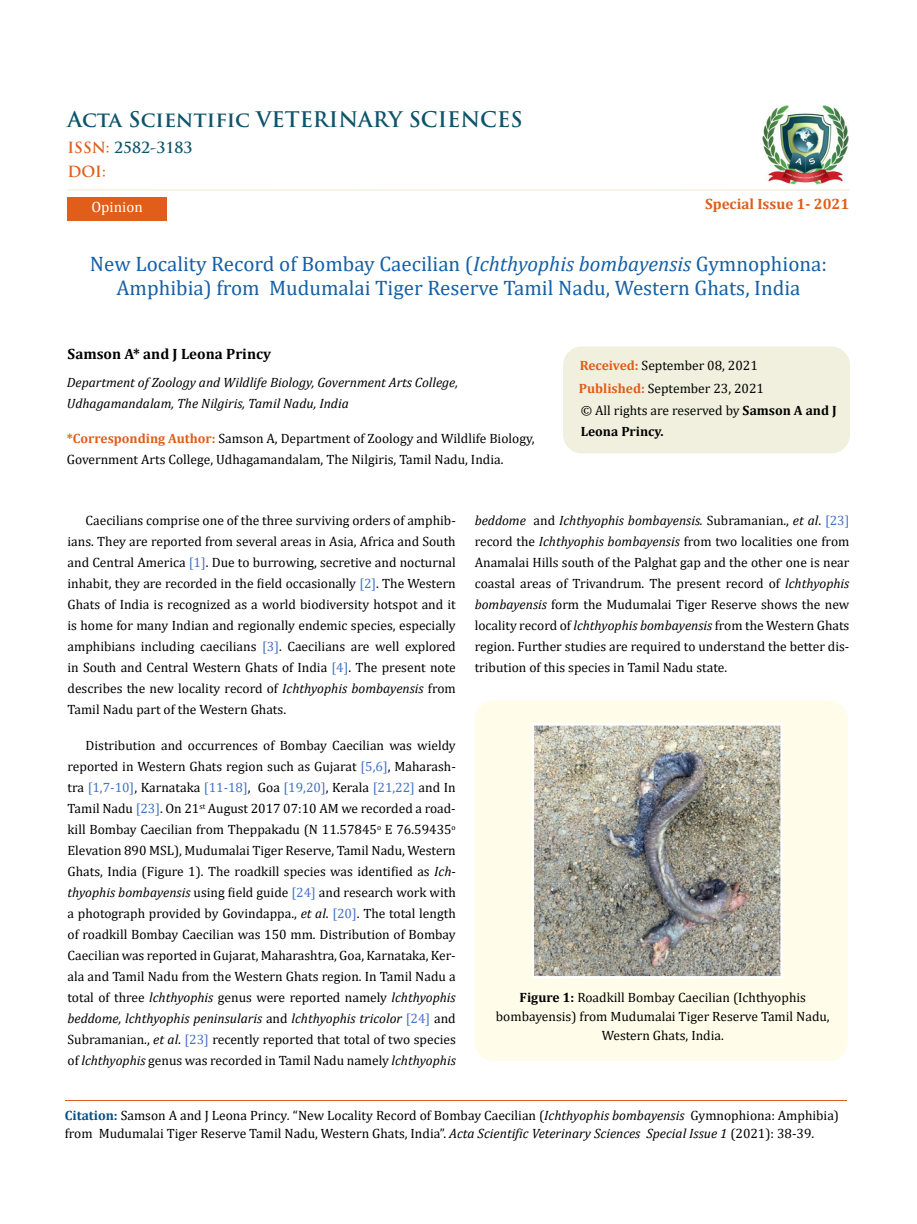
<style>
.page{position:relative;width:917px;height:1224px;background:#fff}
.page>*{position:absolute;margin:0;border:0;box-sizing:border-box;transform-origin:0 0}
.t1{font:21px/24px "Cambria";color:#1560a6;text-align:center}
.t2{font:700 21px "Trajan Pro";color:#0e546a}
.t3{font:700 15px "Cambria";color:#000}
.t4{font:700 15px "Cambria";color:#e05d1a}
.t5{font:700 15px/24px "Trajan Pro";color:#e05d1a}
.t6{font:15px "Cambria";color:#fff}
.t7{font:13.5px/21px "Cambria";color:#000}
.t8{font:italic 13.5px/21px "Cambria";color:#000}
.s1{color:#0e546a}
.s2{font-style:italic}
.s3{font-weight:700;color:#e05d1a}
.s4{font-weight:700}
.s5{color:#4472c4}
.s6{font-weight:700;color:#035089}
</style>
<div class="page">
<div style="left:67px;top:197px;width:100px;height:23px;background:#e05d1a"></div>
<img style="left:762px;top:105px;width:86px;height:80px">
<div style="left:563px;top:347px;width:286px;height:106px;background:#f1f0de;border-radius:18px"></div>
<div style="left:563px;top:346px;width:287px;height:107px;border:2px solid #f1f0de;border-radius:18px"></div>
<div style="left:474px;top:700px;width:373px;height:361px;background:#fffde9;border-radius:19px"></div>
<img style="left:532px;top:724px;width:250px;height:254px">
<hr style="left:68px;top:189px;width:781px;height:2px;background:#f1f0de">
<hr style="left:65px;top:1101px;width:781px;height:1px;background:#e05d1a">
<h1 class="t2" style="left:67px;top:106px;width:456px">Acta Scientific VETERINARY SCIENCES</h1>
<p class="t5" style="left:67px;top:136px;width:127px">ISSN: <span class="s1">2582-3183<br></span>DOI:</p>
<p class="t6" style="left:91px;top:198px;width:53px">Opinion</p>
<p class="t4" style="left:705px;top:193px;width:146px">Special Issue 1- 2021</p>
<h1 class="t1" style="left:90px;top:252px;width:738px">New Locality Record of Bombay Caecilian (<span class="s2">Ichthyophis bombayensis</span> Gymnophiona:<br>Amphibia) from Mudumalai Tiger Reserve Tamil Nadu, Western Ghats, India</h1>
<p class="t3" style="left:68px;top:343px;width:205px">Samson A* and J Leona Princy</p>
<p class="t8" style="left:67px;top:372px;width:393px">Department of Zoology and Wildlife Biology, Government Arts College,<br>Udhagamandalam, The Nilgiris, Tamil Nadu, India</p>
<p class="t7" style="left:67px;top:428px;width:469px"><span class="s3">*Corresponding Author:</span> Samson A, Department of Zoology and Wildlife Biology,<br>Government Arts College, Udhagamandalam, The Nilgiris, Tamil Nadu, India.</p>
<p class="t7" style="left:579px;top:354px;width:187px;line-height:23px"><span class="s3">Received:</span> September 08, 2021<br><span class="s3">Published:</span> September 23, 2021</p>
<p class="t7" style="left:580px;top:400px;width:257px">© All rights are reserved by <span class="s4">Samson A and J<br>Leona Princy.</span></p>
<p class="t7" style="left:68px;top:510px;width:390px;text-align:justify;text-indent:18px">Caecilians comprise one of the three surviving orders of amphib&shy;ians. They are reported from several areas in Asia, Africa and South and Central America <span class="s5">[1]</span>. Due to burrowing, secretive and nocturnal inhabit, they are recorded in the field occasionally <span class="s5">[2]</span>. The Western Ghats of India is recognized as a world biodiversity hotspot and it is home for many Indian and regionally endemic species, especially amphibians including caecilians <span class="s5">[3]</span>. Caecilians are well explored in South and Central Western Ghats of India <span class="s5">[4]</span>. The present note describes the new locality record of <span class="s2">Ichthyophis bombayensis</span> from Tamil Nadu part of the Western Ghats.</p>
<p class="t7" style="left:68px;top:735px;width:390px;text-align:justify;text-indent:18px">Distribution and occurrences of Bombay Caecilian was wieldy reported in Western Ghats region such as Gujarat <span class="s5">[5,6]</span>, Maharash&shy;tra <span class="s5">[1,7-10]</span>, Karnataka <span class="s5">[11-18]</span>, Goa <span class="s5">[19,20]</span>, Kerala <span class="s5">[21,22]</span> and In Tamil Nadu <span class="s5">[23]</span>. On 21<sup>st</sup> August 2017 07:10 AM we recorded a road&shy;kill Bombay Caecilian from Theppakadu (N 11.57845<sup>o</sup> E 76.59435<sup>o </sup>Elevation 890 MSL), Mudumalai Tiger Reserve, Tamil Nadu, Western Ghats, India (Figure 1). The roadkill species was identified as <span class="s2">Ich&shy;thyophis bombayensis</span> using field guide <span class="s5">[24]</span> and research work with a photograph provided by Govindappa., <span class="s2">et al</span>. <span class="s5">[20]</span>. The total length of roadkill Bombay Caecilian was 150 mm. Distribution of Bombay Caecilian was reported in Gujarat, Maharashtra, Goa, Karnataka, Ker&shy;ala and Tamil Nadu from the Western Ghats region. In Tamil Nadu a total of three <span class="s2">lchthyophis</span> genus were reported namely <span class="s2">lchthyophis beddome, lchthyophis peninsularis</span> and <span class="s2">lchthyophis tricolor</span> <span class="s5">[24]</span> and Subramanian., <span class="s2">et al</span>. <span class="s5">[23]</span> recently reported that total of two species of <span class="s2">lchthyophis</span> genus was recorded in Tamil Nadu namely <span class="s2">lchthyophis</span></p>
<p class="t7" style="left:474px;top:510px;width:376px;text-align:justify"><span class="s2">beddome</span> and <span class="s2">Ichthyophis bombayensis.</span> Subramanian., <span class="s2">et al</span>. <span class="s5">[23] </span>record the <span class="s2">Ichthyophis bombayensis</span> from two localities one from Anamalai Hills south of the Palghat gap and the other one is near coastal areas of Trivandrum. The present record of <span class="s2">lchthyophis bombayensis</span> form the Mudumalai Tiger Reserve shows the new locality record of <span class="s2">lchthyophis bombayensis</span> from the Western Ghats region. Further studies are required to understand the better dis&shy;tribution of this species in Tamil Nadu state.</p>
<p class="t7" style="left:496px;top:988px;width:335px;line-height:19.2px;text-align:center"><span class="s4">Figure 1:</span> Roadkill Bombay Caecilian (Ichthyophis bombayensis) from Mudumalai Tiger Reserve Tamil Nadu,<br>Western Ghats, India.</p>
<p class="t7" style="left:65px;top:1106px;width:775px;line-height:18px"><span class="s6">Citation:</span> Samson A and J Leona Princy<span class="s2">.</span> “New Locality Record of Bombay Caecilian (<span class="s2">Ichthyophis bombayensis</span> Gymnophiona: Amphibia) from Mudumalai Tiger Reserve Tamil Nadu, Western Ghats, India”. <span class="s2">Acta Scientific Veterinary Sciences Special Issue 1</span> (2021): 38-39.</p>
</div>
